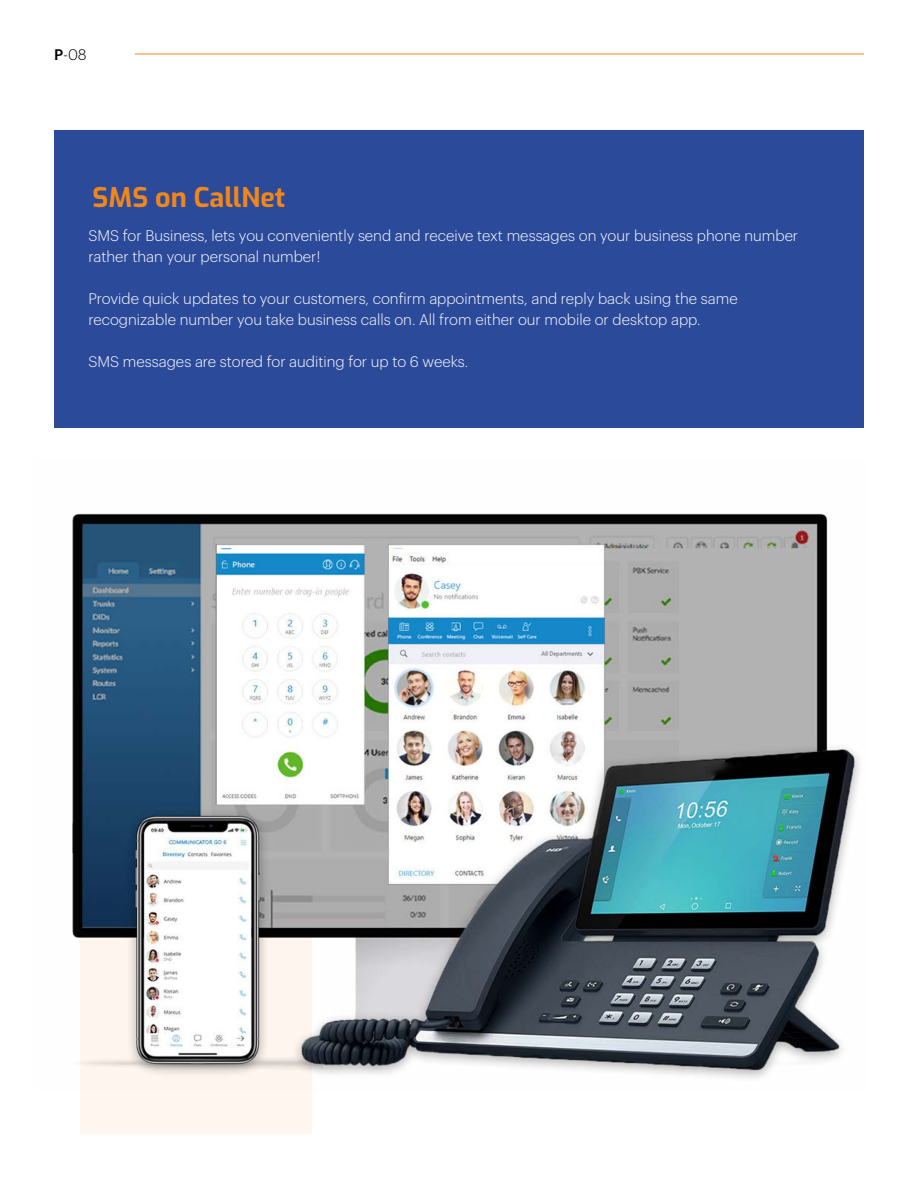
<style>
.page{position:relative;width:918px;height:1188px;background:#fff}
.page>*{position:absolute;margin:0;border:0;box-sizing:border-box;transform-origin:0 0}
.t1{font:700 27px "Exo";color:#f1861a}
.t2{font:300 15px/21px "Graphik";color:#fff}
.t3{font:300 15px "Graphik";color:#000}
.s1{font-weight:500}
</style>
<div class="page">
<div style="left:81px;top:531px;width:231px;height:603px;background:#fef6ef"></div>
<hr style="left:135px;top:54px;width:729px;height:1px;background:#f1861a">
<img style="left:72px;top:513px;width:788px;height:578px">
<div style="left:54px;top:130px;width:810px;height:297px;background:#2c4a9a"></div>
<p class="t3" style="left:54px;top:44px;width:34px"><span class="s1">P</span>-08</p>
<h1 class="t1" style="left:93px;top:177px;width:194px">SMS on CallNet</h1>
<p class="t2" style="left:88px;top:224px;width:711px">SMS for Business, lets you conveniently send and receive text messages on your business phone number rather than your personal number!</p>
<p class="t2" style="left:88px;top:287px;width:651px">Provide quick updates to your customers, confirm appointments, and reply back using the same recognizable number you take business calls on. All from either our mobile or desktop app.</p>
<p class="t2" style="left:88px;top:350px;width:381px">SMS messages are stored for auditing for up to 6 weeks.</p>
</div>
